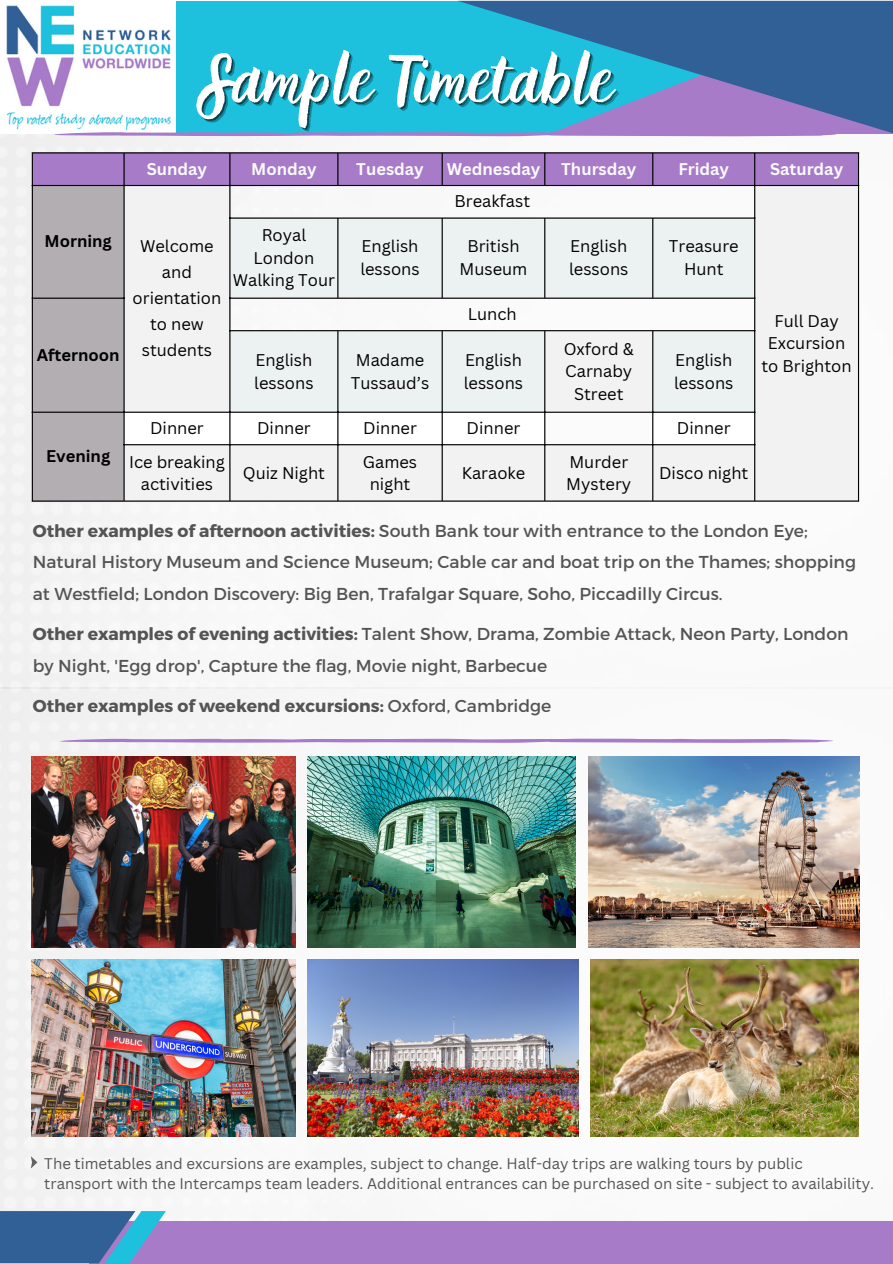
<style>
.page{position:relative;width:893px;height:1264px;background:#fff}
.page>*{position:absolute;margin:0;border:0;box-sizing:border-box;transform-origin:0 0}
.t1{font:55.2px "Holla";color:#fff}
.t2{font:17.25px/31.5px "Montserrat";color:#545454}
.t3{font:700 17.25px "Montserrat";color:#545454}
.t4{font:16.5px/22.5px "Canva Sans";color:#000;text-align:center}
.t5{font:700 16.5px "Canva Sans";color:#fbfbfb}
.t6{font:700 16.5px "Canva Sans";color:#000}
.t7{font:15px/20.2px "Canva Sans";color:#545454}
.s1{font-weight:700}
.s2{font-weight:400}
</style>
<div class="page">
<img style="left:0;top:134px;width:892px;height:1076px">
<div style="left:437px;top:1220px;width:274px;height:43px;background:#a77bc8"></div>
<div style="left:620px;top:1220px;width:272px;height:43px;background:#a77bc8"></div>
<svg style="left:31px;top:1156px;width:6px;height:12px"></svg>
<img style="left:694px;top:0;width:198px;height:165px">
<svg style="left:34px;top:738px;width:827px;height:5px"></svg>
<img style="left:32px;top:756px;width:263px;height:191px">
<img style="left:308px;top:756px;width:267px;height:191px">
<img style="left:588px;top:756px;width:270px;height:191px">
<img style="left:308px;top:959px;width:270px;height:177px">
<img style="left:32px;top:959px;width:263px;height:177px">
<img style="left:590px;top:959px;width:268px;height:177px">
<div style="left:89px;top:1220px;width:357px;height:43px;background:#a77bc8"></div>
<svg style="left:0;top:1210px;width:166px;height:53px;background:#4276a8"></svg>
<div style="left:0;top:1px;width:892px;height:133px;background:#1dc1dd"></div>
<svg style="left:458px;top:1px;width:434px;height:133px"></svg>
<div style="left:0;top:0;width:175px;height:133px;background:#fff"></div>
<img style="left:6px;top:5px;width:165px;height:125px">
<svg style="left:28px;top:132px;width:837px;height:5px"></svg>
<svg style="left:33px;top:153px;width:824px;height:347px"></svg>
<div style="left:544px;top:412px;width:109px;height:33px;background:#fbfbfb"></div>
<hr style="left:32px;top:153px;width:1px;height:347px;background:#000">
<hr style="left:123px;top:153px;width:2px;height:347px;background:#000">
<hr style="left:229px;top:153px;width:1px;height:347px;background:#000">
<hr style="left:337px;top:153px;width:1px;height:32px;background:#000">
<hr style="left:337px;top:219px;width:1px;height:78px;background:#000">
<hr style="left:337px;top:331px;width:1px;height:169px;background:#000">
<hr style="left:441px;top:153px;width:1px;height:32px;background:#000">
<hr style="left:441px;top:219px;width:1px;height:78px;background:#000">
<hr style="left:441px;top:331px;width:1px;height:169px;background:#000">
<hr style="left:544px;top:153px;width:1px;height:32px;background:#000">
<hr style="left:544px;top:219px;width:1px;height:78px;background:#000">
<hr style="left:544px;top:331px;width:1px;height:169px;background:#000">
<hr style="left:652px;top:153px;width:1px;height:32px;background:#000">
<hr style="left:652px;top:219px;width:1px;height:78px;background:#000">
<hr style="left:652px;top:331px;width:1px;height:169px;background:#000">
<hr style="left:754px;top:153px;width:1px;height:347px;background:#000">
<hr style="left:857px;top:153px;width:2px;height:347px;background:#000">
<hr style="left:32px;top:152px;width:827px;height:1px;background:#000">
<hr style="left:32px;top:185px;width:827px;height:1px;background:#000">
<hr style="left:229px;top:217px;width:526px;height:2px;background:#000">
<hr style="left:32px;top:297px;width:93px;height:2px;background:#000">
<hr style="left:229px;top:297px;width:526px;height:2px;background:#000">
<hr style="left:229px;top:330px;width:526px;height:1px;background:#000">
<hr style="left:32px;top:411px;width:723px;height:2px;background:#000">
<hr style="left:123px;top:444px;width:632px;height:1px;background:#000">
<hr style="left:32px;top:500px;width:827px;height:1px;background:#000">
<p class="t1" style="left:196px;top:48px;width:419px">Sample Timetable</p>
<p class="t5" style="left:147px;top:157px;width:62px">Sunday</p>
<p class="t5" style="left:251px;top:157px;width:67px">Monday</p>
<p class="t5" style="left:356px;top:157px;width:69px">Tuesday</p>
<p class="t5" style="left:446px;top:157px;width:95px">Wednesday</p>
<p class="t5" style="left:561px;top:157px;width:77px">Thursday</p>
<p class="t5" style="left:678px;top:157px;width:52px">Friday</p>
<p class="t5" style="left:770px;top:157px;width:75px">Saturday</p>
<p class="t6" style="left:44px;top:229px;width:69px">Morning</p>
<p class="t4" style="left:133px;top:233px;width:90px;line-height:25.8px">Welcome and orientation to new students</p>
<p class="t6" style="left:37px;top:343px;width:84px">Afternoon</p>
<p class="t4" style="left:454px;top:190px;width:77px">Breakfast</p>
<p class="t4" style="left:233px;top:223px;width:104px">Royal<br>London<br>Walking Tour</p>
<p class="t4" style="left:360px;top:235px;width:61px;text-align:left">English lessons</p>
<p class="t4" style="left:459px;top:235px;width:69px">British<br>Museum</p>
<p class="t4" style="left:569px;top:235px;width:61px;text-align:left">English lessons</p>
<p class="t4" style="left:668px;top:235px;width:71px">Treasure<br>Hunt</p>
<p class="t4" style="left:468px;top:302px;width:51px">Lunch</p>
<p class="t4" style="left:254px;top:348px;width:61px;text-align:left">English lessons</p>
<p class="t4" style="left:351px;top:348px;width:80px">Madame<br>Tussaud’s</p>
<p class="t4" style="left:464px;top:348px;width:61px;text-align:left">English lessons</p>
<p class="t4" style="left:563px;top:337px;width:72px">Oxford &amp;<br>Carnaby<br>Street</p>
<p class="t4" style="left:674px;top:348px;width:61px;text-align:left">English lessons</p>
<p class="t4" style="left:761px;top:309px;width:92px">Full Day<br>Excursion to Brighton</p>
<p class="t4" style="left:150px;top:416px;width:55px">Dinner</p>
<p class="t4" style="left:257px;top:416px;width:55px">Dinner</p>
<p class="t4" style="left:363px;top:416px;width:55px">Dinner</p>
<p class="t4" style="left:466px;top:416px;width:55px">Dinner</p>
<p class="t4" style="left:676px;top:416px;width:55px">Dinner</p>
<p class="t4" style="left:129px;top:450px;width:97px">Ice breaking activities</p>
<p class="t4" style="left:243px;top:461px;width:84px">Quiz Night</p>
<p class="t4" style="left:363px;top:450px;width:56px">Games night</p>
<h2 class="t4" style="left:461px;top:461px;width:65px">Karaoke</h2>
<h2 class="t4" style="left:566px;top:450px;width:66px;text-align:left">Murder<br>Mystery</h2>
<h2 class="t4" style="left:659px;top:461px;width:91px">Disco night</h2>
<p class="t2" style="left:33px;top:514px;width:824px"><span class="s1">Other examples of afternoon activities:</span> South Bank tour with entrance to the London Eye;<br>Natural History Museum and Science Museum; Cable car and boat trip on the Thames; shopping at Westfield; London Discovery: Big Ben, Trafalgar Square, Soho, Piccadilly Circus.</p>
<p class="t2" style="left:33px;top:617px;width:817px"><span class="s1">Other examples of evening activities:</span> Talent Show, Drama, Zombie Attack, Neon Party, London by Night, 'Egg drop', Capture the flag, Movie night, Barbecue</p>
<p class="t3" style="left:33px;top:694px;width:520px">Other examples of weekend excursions: <span class="s2">Oxford, Cambridge</span></p>
<p class="t6" style="left:46px;top:444px;width:66px">Evening</p>
<p class="t7" style="left:44px;top:1152px;width:831px">The timetables and excursions are examples, subject to change. Half-day trips are walking tours by public transport with the Intercamps team leaders. Additional entrances can be purchased on site - subject to availability.</p>
</div>
